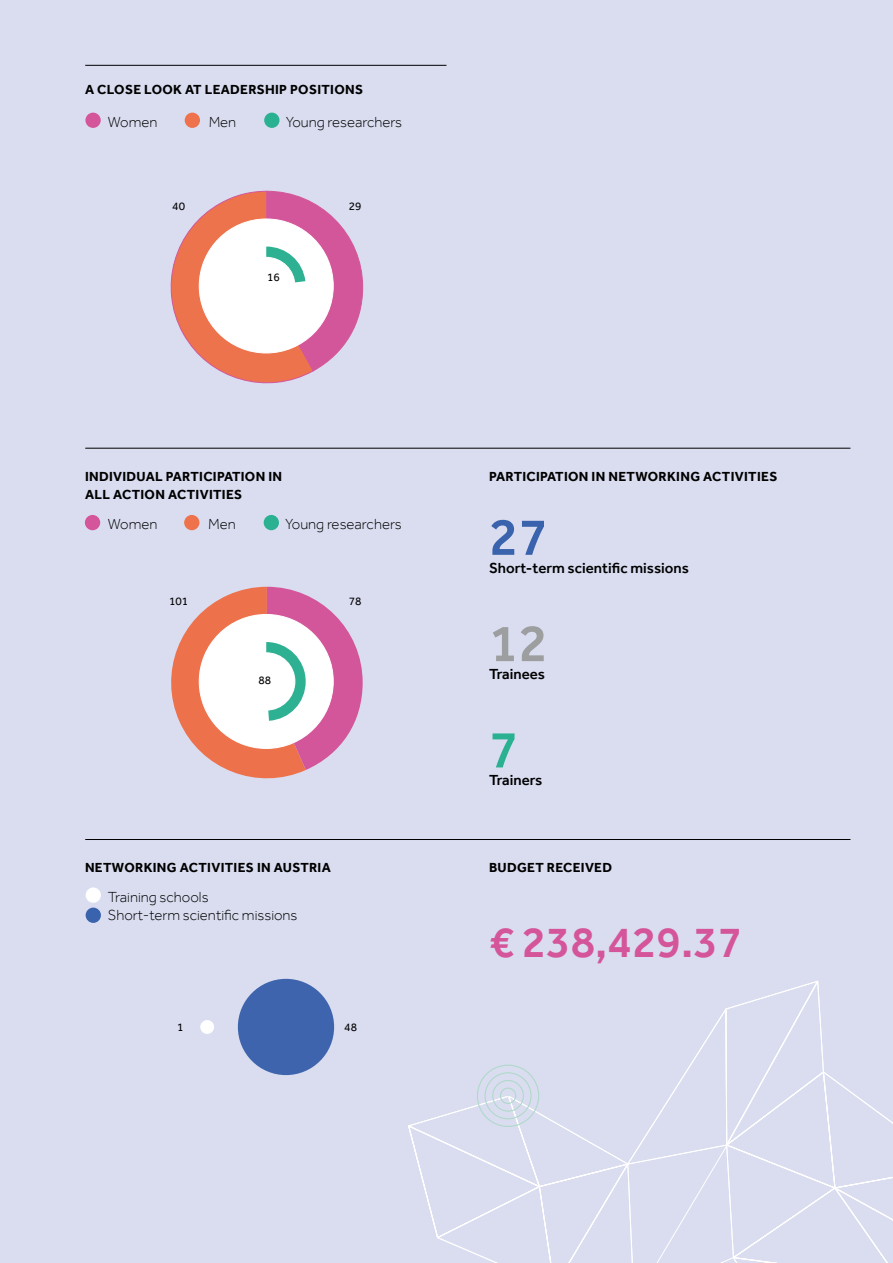
<style>
.page{position:relative;width:893px;height:1263px;background:#daddf0}
.page>*{position:absolute;margin:0;border:0;box-sizing:border-box;transform-origin:0 0}
.STSm_number{font:500 54px "Effra";color:#3963ad}
.Trainees-number{font:500 54px "Effra";color:#9c9e9f}
.Trainers-Number{font:500 54px "Effra";color:#2ab192}
.Budget{font:500 45px "Effra";color:#d4559a}
.Legend{font:300 15px "Effra";color:#000}
.Participation_in_Net{font:500 15px "Effra";color:#000}
.title_category{font:700 13.5px/18px "Effra";letter-spacing:.025em;color:#000}
.t1{font:11.7px "Effra";color:#030304}
</style>
<div class="page">
<svg style="left:171px;top:587px;width:192px;height:192px"></svg>
<div style="left:238px;top:653px;width:57px;height:57px;background:#fff;border-radius:50%"></div>
<div style="left:237px;top:653px;width:58px;height:57px;border:1px solid #fff;border-radius:50%"></div>
<svg style="left:170px;top:191px;width:193px;height:193px"></svg>
<div style="left:238px;top:257px;width:57px;height:58px;background:#fff;border-radius:50%"></div>
<div style="left:237px;top:257px;width:58px;height:58px;border:1px solid #fff;border-radius:50%"></div>
<div style="left:200px;top:1020px;width:14px;height:14px;background:#fff;border-radius:7px"></div>
<div style="left:238px;top:979px;width:96px;height:96px;background:#3d64ad;border-radius:48px"></div>
<div style="left:85px;top:515px;width:15px;height:15px;background:#d4559a;border-radius:50%"></div>
<div style="left:184px;top:515px;width:15px;height:15px;background:#ee724c;border-radius:50%"></div>
<div style="left:264px;top:515px;width:15px;height:15px;background:#2ab192;border-radius:50%"></div>
<div style="left:85px;top:113px;width:16px;height:15px;background:#d4559a;border-radius:50%"></div>
<div style="left:185px;top:113px;width:15px;height:15px;background:#ee724c;border-radius:50%"></div>
<div style="left:264px;top:113px;width:15px;height:15px;background:#2ab192;border-radius:50%"></div>
<div style="left:86px;top:887px;width:15px;height:16px;background:#fff;border-radius:50%"></div>
<div style="left:86px;top:907px;width:15px;height:16px;background:#3963ad;border-radius:50%"></div>
<svg style="left:408px;top:980px;width:485px;height:283px"></svg>
<hr style="left:85px;top:448px;width:765px;height:1px;background:#000">
<hr style="left:85px;top:65px;width:361px;height:1px;background:#000">
<hr style="left:85px;top:839px;width:765px;height:1px;background:#000">
<p class="title_category" style="left:85px;top:80px;width:280px">A CLOSE LOOK AT LEADERSHIP POSITIONS</p>
<p class="Legend" style="left:108px;top:113px;width:51px">Women</p>
<p class="Legend" style="left:209px;top:113px;width:29px">Men</p>
<p class="Legend" style="left:286px;top:113px;width:118px">Young researchers</p>
<p class="t1" style="left:172px;top:199px;width:14px">40</p>
<p class="t1" style="left:349px;top:199px;width:14px">29</p>
<p class="t1" style="left:267px;top:270px;width:14px">16</p>
<p class="title_category" style="left:85px;top:467px;width:199px">INDIVIDUAL PARTICIPATION IN<br>ALL ACTION ACTIVITIES</p>
<p class="title_category" style="left:489px;top:467px;width:290px">PARTICIPATION IN NETWORKING ACTIVITIES</p>
<p class="Legend" style="left:108px;top:515px;width:51px">Women</p>
<p class="Legend" style="left:208px;top:515px;width:29px">Men</p>
<p class="Legend" style="left:285px;top:515px;width:118px">Young researchers</p>
<p class="t1" style="left:169px;top:594px;width:21px">101</p>
<p class="t1" style="left:349px;top:594px;width:14px">78</p>
<p class="t1" style="left:258px;top:673px;width:14px">88</p>
<p class="title_category" style="left:85px;top:858px;width:247px">NETWORKING ACTIVITIES IN AUSTRIA</p>
<p class="Legend" style="left:108px;top:888px;width:102px">Training schools</p>
<p class="Legend" style="left:108px;top:906px;width:191px">Short-term scientific missions</p>
<p class="t1" style="left:177px;top:1020px;width:8px">1</p>
<p class="t1" style="left:344px;top:1020px;width:14px">48</p>
<p class="STSm_number" style="left:489px;top:505px;width:60px">27</p>
<p class="Participation_in_Net" style="left:489px;top:559px;width:201px">Short-term scientific missions</p>
<p class="Trainees-number" style="left:489px;top:611px;width:60px">12</p>
<p class="Participation_in_Net" style="left:489px;top:665px;width:58px">Trainees</p>
<p class="Trainers-Number" style="left:489px;top:717px;width:31px">7</p>
<p class="Participation_in_Net" style="left:489px;top:771px;width:55px">Trainers</p>
<p class="title_category" style="left:489px;top:858px;width:125px">BUDGET RECEIVED</p>
<p class="Budget" style="left:489px;top:915px;width:255px">€ 238,429.37</p>
</div>
